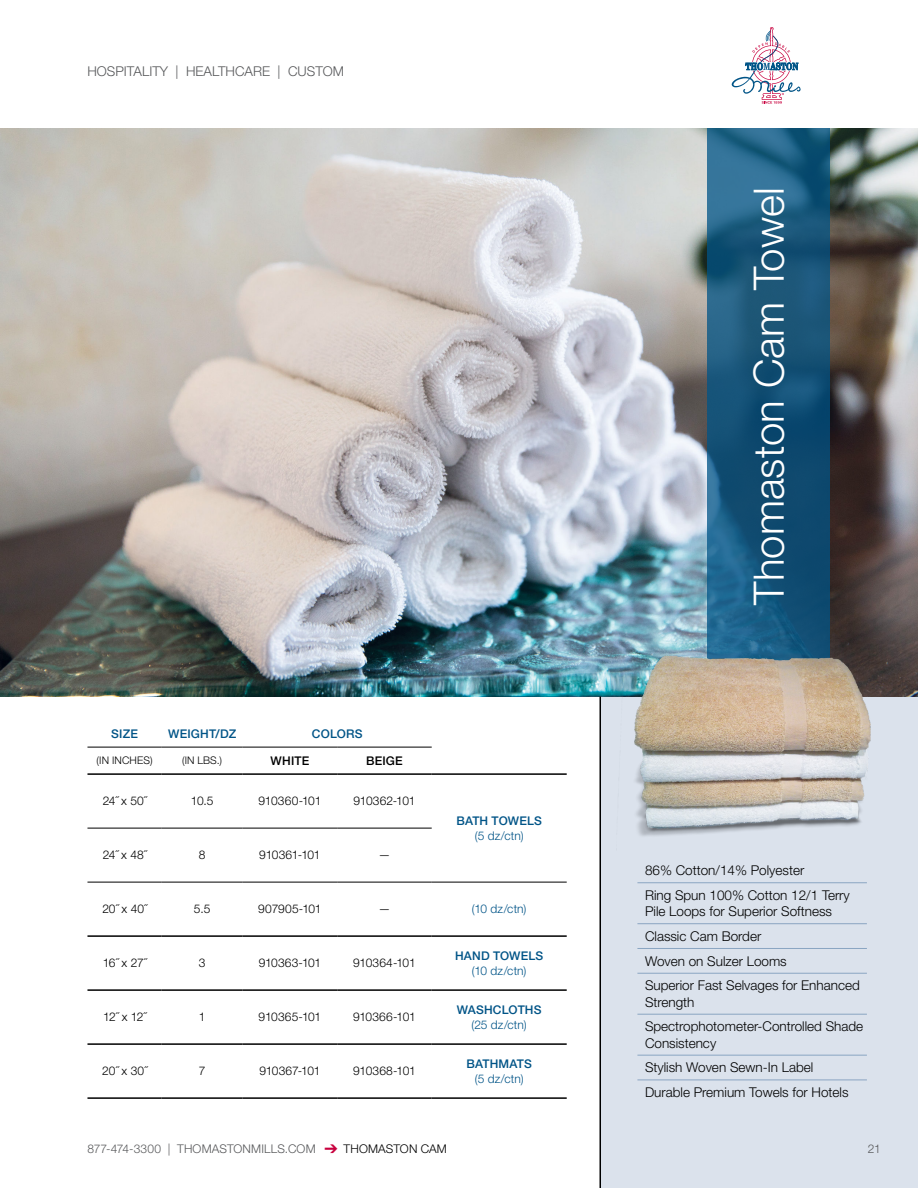
<style>
.page{position:relative;width:918px;height:1188px;background:#fff}
.page>*{position:absolute;margin:0;border:0;box-sizing:border-box;transform-origin:0 0}
.Headline{font:300 42px "Helvetica Neue LT Std";color:#fff}
.bullets{font:300 13.5px/16.2px "Helvetica Neue LT Std";color:#000}
.t1{font:300 13.5px "Helvetica Neue LT Std";color:#58595b}
.t2{font:300 12px "Helvetica Neue LT Std";letter-spacing:-.02em;color:#000}
.t3{font:500 12px "Helvetica Neue LT Std";letter-spacing:.015em;color:#005487}
.t4{font:300 12px "Helvetica Neue LT Std";letter-spacing:.015em;color:#005487}
.t5{font:300 12px "Helvetica Neue LT Std";letter-spacing:.015em;color:#58595b}
.t6{font:300 12px "Helvetica Neue LT Std";letter-spacing:.015em;color:#000}
.t7{font:500 12px "Helvetica Neue LT Std";letter-spacing:.015em;color:#000}
.t8{font:300 10.5px "Helvetica Neue LT Std";letter-spacing:.015em;color:#000}
</style>
<div class="page">
<div style="left:601px;top:690px;width:317px;height:498px;background:#dbe2ec"></div>
<img style="left:1px;top:128px;width:917px;height:569px">
<svg style="left:708px;top:128px;width:122px;height:511px;background:#18567b"></svg>
<hr style="left:637px;top:882px;width:230px;height:1px;background:#8aa5c2">
<hr style="left:637px;top:923px;width:230px;height:1px;background:#8aa5c2">
<hr style="left:637px;top:948px;width:230px;height:1px;background:#8aa5c2">
<hr style="left:637px;top:973px;width:230px;height:1px;background:#8aa5c2">
<hr style="left:637px;top:1014px;width:230px;height:1px;background:#8aa5c2">
<hr style="left:637px;top:1055px;width:230px;height:1px;background:#8aa5c2">
<hr style="left:637px;top:1080px;width:230px;height:1px;background:#8aa5c2">
<hr style="left:87px;top:1097px;width:75px;height:2px;background:#000">
<hr style="left:162px;top:1097px;width:81px;height:2px;background:#000">
<hr style="left:243px;top:1097px;width:94px;height:2px;background:#000">
<hr style="left:337px;top:1097px;width:95px;height:2px;background:#000">
<hr style="left:432px;top:1097px;width:135px;height:2px;background:#000">
<hr style="left:87px;top:773px;width:75px;height:2px;background:#000">
<hr style="left:162px;top:773px;width:81px;height:2px;background:#000">
<hr style="left:243px;top:773px;width:94px;height:2px;background:#000">
<hr style="left:337px;top:773px;width:95px;height:2px;background:#000">
<hr style="left:432px;top:773px;width:135px;height:2px;background:#000">
<hr style="left:87px;top:828px;width:75px;height:1px;background:#000">
<hr style="left:162px;top:828px;width:81px;height:1px;background:#000">
<hr style="left:243px;top:828px;width:94px;height:1px;background:#000">
<hr style="left:337px;top:828px;width:95px;height:1px;background:#000">
<hr style="left:87px;top:882px;width:75px;height:1px;background:#000">
<hr style="left:162px;top:882px;width:81px;height:1px;background:#000">
<hr style="left:243px;top:882px;width:94px;height:1px;background:#000">
<hr style="left:337px;top:882px;width:95px;height:1px;background:#000">
<hr style="left:432px;top:882px;width:135px;height:1px;background:#000">
<hr style="left:87px;top:935px;width:75px;height:2px;background:#000">
<hr style="left:162px;top:935px;width:81px;height:2px;background:#000">
<hr style="left:243px;top:935px;width:94px;height:2px;background:#000">
<hr style="left:337px;top:935px;width:95px;height:2px;background:#000">
<hr style="left:432px;top:935px;width:135px;height:2px;background:#000">
<hr style="left:87px;top:989px;width:75px;height:2px;background:#000">
<hr style="left:162px;top:989px;width:81px;height:2px;background:#000">
<hr style="left:243px;top:989px;width:94px;height:2px;background:#000">
<hr style="left:337px;top:989px;width:95px;height:2px;background:#000">
<hr style="left:432px;top:989px;width:135px;height:2px;background:#000">
<hr style="left:87px;top:1043px;width:75px;height:2px;background:#000">
<hr style="left:162px;top:1043px;width:81px;height:2px;background:#000">
<hr style="left:243px;top:1043px;width:94px;height:2px;background:#000">
<hr style="left:337px;top:1043px;width:95px;height:2px;background:#000">
<hr style="left:432px;top:1043px;width:135px;height:2px;background:#000">
<hr style="left:87px;top:747px;width:75px;height:1px;background:#000">
<hr style="left:162px;top:747px;width:81px;height:1px;background:#000">
<hr style="left:243px;top:747px;width:94px;height:1px;background:#000">
<hr style="left:337px;top:747px;width:95px;height:1px;background:#000">
<img style="left:617px;top:639px;width:266px;height:197px">
<img style="left:0;top:128px;width:1px;height:569px">
<hr style="left:600px;top:697px;width:1px;height:491px;background:#000">
<svg style="left:732px;top:27px;width:69px;height:77px"></svg>
<p class="t1" style="left:87px;top:63px;width:258px">HOSPITALITY | HEALTHCARE | CUSTOM</p>
<p class="t3" style="left:111px;top:726px;width:28px">SIZE</p>
<p class="t3" style="left:168px;top:726px;width:70px">WEIGHT/DZ</p>
<p class="t3" style="left:312px;top:726px;width:52px">COLORS</p>
<p class="t8" style="left:97px;top:754px;width:58px">(IN INCHES)</p>
<p class="t8" style="left:182px;top:754px;width:41px">(IN LBS.)</p>
<p class="t7" style="left:271px;top:753px;width:40px">WHITE</p>
<p class="t7" style="left:366px;top:753px;width:38px">BEIGE</p>
<p class="t2" style="left:103px;top:794px;width:45px">24˝ x 50˝</p>
<p class="t2" style="left:191px;top:794px;width:24px">10.5</p>
<p class="t2" style="left:259px;top:794px;width:64px">910360-101</p>
<p class="t2" style="left:354px;top:794px;width:63px">910362-101</p>
<p class="t2" style="left:103px;top:848px;width:45px">24˝ x 48˝</p>
<p class="t2" style="left:199px;top:848px;width:8px">8</p>
<p class="t2" style="left:259px;top:848px;width:63px">910361-101</p>
<p class="t2" style="left:378px;top:848px;width:13px">—</p>
<p class="t3" style="left:456px;top:814px;width:87px">BATH TOWELS</p>
<p class="t4" style="left:475px;top:828px;width:50px">(5 dz/ctn)</p>
<p class="t2" style="left:102px;top:902px;width:46px">20˝ x 40˝</p>
<p class="t2" style="left:194px;top:902px;width:18px">5.5</p>
<p class="t2" style="left:258px;top:902px;width:65px">907905-101</p>
<p class="t2" style="left:378px;top:902px;width:13px">—</p>
<p class="t4" style="left:472px;top:902px;width:56px">(10 dz/ctn)</p>
<p class="t2" style="left:103px;top:956px;width:45px">16˝ x 27˝</p>
<p class="t2" style="left:199px;top:956px;width:8px">3</p>
<p class="t2" style="left:259px;top:956px;width:64px">910363-101</p>
<p class="t2" style="left:353px;top:956px;width:64px">910364-101</p>
<p class="t2" style="left:103px;top:1010px;width:45px">12˝ x 12˝</p>
<p class="t2" style="left:199px;top:1010px;width:8px">1</p>
<p class="t2" style="left:259px;top:1010px;width:64px">910365-101</p>
<p class="t2" style="left:353px;top:1010px;width:64px">910366-101</p>
<p class="t2" style="left:102px;top:1064px;width:46px">20˝ x 30˝</p>
<p class="t2" style="left:199px;top:1064px;width:8px">7</p>
<p class="t2" style="left:259px;top:1064px;width:63px">910367-101</p>
<p class="t2" style="left:353px;top:1064px;width:64px">910368-101</p>
<p class="t3" style="left:455px;top:949px;width:90px">HAND TOWELS</p>
<p class="t4" style="left:472px;top:963px;width:56px">(10 dz/ctn)</p>
<p class="t3" style="left:457px;top:1003px;width:86px">WASHCLOTHS</p>
<p class="t4" style="left:472px;top:1017px;width:57px">(25 dz/ctn)</p>
<p class="t3" style="left:467px;top:1057px;width:67px">BATHMATS</p>
<p class="t4" style="left:475px;top:1071px;width:50px">(5 dz/ctn)</p>
<p class="Headline" style="left:743px;top:605px;width:419px;rotate:-90deg">Thomaston Cam Towel</p>
<p class="bullets" style="left:645px;top:862px;width:161px">86% Cotton/14% Polyester</p>
<p class="bullets" style="left:645px;top:887px;width:206px">Ring Spun 100% Cotton 12/1 Terry<br>Pile Loops for Superior Softness</p>
<p class="bullets" style="left:645px;top:928px;width:118px">Classic Cam Border</p>
<p class="bullets" style="left:645px;top:952px;width:143px">Woven on Sulzer Looms</p>
<p class="bullets" style="left:645px;top:977px;width:216px">Superior Fast Selvages for Enhanced<br>Strength</p>
<p class="bullets" style="left:645px;top:1018px;width:220px">Spectrophotometer-Controlled Shade<br>Consistency</p>
<p class="bullets" style="left:645px;top:1059px;width:170px">Stylish Woven Sewn-In Label</p>
<p class="bullets" style="left:645px;top:1084px;width:205px">Durable Premium Towels for Hotels</p>
<p class="t5" style="left:87px;top:1141px;width:230px">877-474-3300 | THOMASTONMILLS.COM</p>
<p class="t5" style="left:868px;top:1141px;width:15px">21</p>
<p class="t6" style="left:344px;top:1141px;width:105px">THOMASTON CAM</p>
</div>
